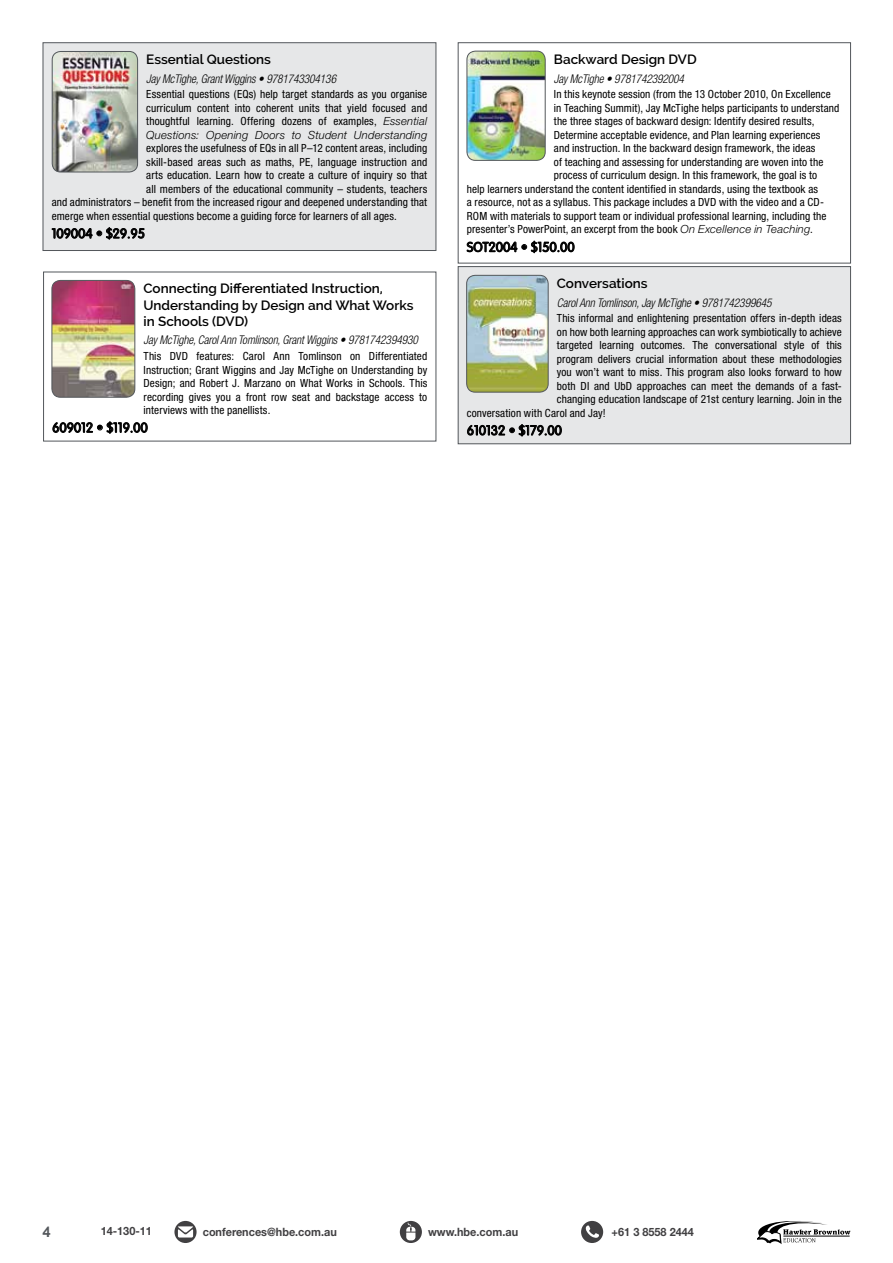
<style>
.page{position:relative;width:893px;height:1263px;background:#fff}
.page>*{position:absolute;margin:0;border:0;box-sizing:border-box;transform-origin:0 0}
.t1{font:700 15px "Raleway";color:#53575b}
.t2{font:600 13.5px/16.2px "Raleway";color:#000}
.t3{font:300 13.5px "VAG Rounded";color:#000}
.t4{font:italic 300 condensed 12px "Helvetica Neue LT Std";letter-spacing:-.01em;color:#000;scale:.95 1}
.t5{font:700 11.55px "Helvetica Neue LT Std";color:#414042;scale:.95 1}
.t6{font:condensed 11.25px/13.5px "Helvetica Neue LT Std";letter-spacing:.01em;color:#000;text-align:justify}
.s1{font-weight:300;font-style:italic;font-stretch:normal}
</style>
<div class="page">
<svg style="left:581px;top:1221px;width:22px;height:22px"></svg>
<svg style="left:400px;top:1221px;width:22px;height:22px"></svg>
<svg style="left:174px;top:1221px;width:23px;height:22px"></svg>
<svg style="left:757px;top:1221px;width:93px;height:23px"></svg>
<hr style="left:783px;top:1236px;width:67px;height:1px;background:#000">
<svg style="left:467px;top:240px;width:107px;height:13px"></svg>
<div style="left:458px;top:43px;width:393px;height:220px;border:1px solid #53575b"></div>
<img style="left:467px;top:51px;width:78px;height:109px">
<div style="left:467px;top:51px;width:78px;height:110px;border:1px solid #53575b;border-radius:9px"></div>
<div style="left:458px;top:267px;width:392px;height:177px;background:#e6e7e8"></div>
<svg style="left:467px;top:424px;width:95px;height:12px"></svg>
<div style="left:458px;top:266px;width:393px;height:178px;border:1px solid #53575b"></div>
<img style="left:467px;top:275px;width:81px;height:117px">
<div style="left:466px;top:275px;width:82px;height:117px;border:1px solid #53575b;border-radius:9px"></div>
<div style="left:43px;top:43px;width:393px;height:207px;background:#e6e7e8"></div>
<svg style="left:52px;top:227px;width:92px;height:12px"></svg>
<div style="left:43px;top:43px;width:393px;height:208px;border:1px solid #53575b"></div>
<img style="left:52px;top:51px;width:86px;height:121px">
<div style="left:52px;top:51px;width:86px;height:121px;border:1px solid #53575b;border-radius:9px"></div>
<svg style="left:53px;top:422px;width:94px;height:11px"></svg>
<img style="left:52px;top:280px;width:83px;height:117px">
<div style="left:52px;top:280px;width:83px;height:117px;border:1px solid #53575b;border-radius:9px"></div>
<p class="t2" style="left:146px;top:51px;width:126px">Essential Questions</p>
<p class="t4" style="left:146px;top:72px;width:201px">Jay McTighe, Grant Wiggins • 9781743304136</p>
<p class="t6" style="left:146px;top:88px;width:282px">Essential questions (EQs) help target standards as you organise curriculum content into coherent units that yield focused and thoughtful learning. Offering dozens of examples, <span class="s1">Essential Questions: Opening Doors to Student Understanding</span></p>
<p class="t6" style="left:146px;top:142px;width:282px">explores the usefulness of EQs in all P–12 content areas, including</p>
<p class="t6" style="left:146px;top:155px;width:282px">skill-based areas such as maths, PE, language instruction and</p>
<p class="t6" style="left:146px;top:169px;width:282px">arts education. Learn how to create a culture of inquiry so that</p>
<p class="t6" style="left:146px;top:182px;width:282px">all members of the educational community – students, teachers</p>
<p class="t6" style="left:52px;top:196px;width:377px">and administrators – benefit from the increased rigour and deepened understanding that</p>
<p class="t6" style="left:52px;top:209px;width:347px">emerge when essential questions become a guiding force for learners of all ages.</p>
<p class="t3" style="left:52px;top:226px;width:95px">109004 • $29.95</p>
<p class="t2" style="left:144px;top:281px;width:271px">Connecting Differentiated Instruction,<br>Understanding by Design and What Works in Schools (DVD)</p>
<p class="t4" style="left:144px;top:333px;width:290px">Jay McTighe, Carol Ann Tomlinson, Grant Wiggins • 9781742394930</p>
<p class="t6" style="left:144px;top:349px;width:285px">This DVD features: Carol Ann Tomlinson on Differentiated Instruction; Grant Wiggins and Jay McTighe on Understanding by Design; and Robert J. Marzano on What Works in Schools. This recording gives you a front row seat and backstage access to interviews with the panellists.</p>
<p class="t3" style="left:52px;top:420px;width:97px">609012 • $119.00</p>
<p class="t2" style="left:554px;top:51px;width:144px">Backward Design DVD</p>
<p class="t4" style="left:554px;top:72px;width:139px">Jay McTighe • 9781742392004</p>
<p class="t6" style="left:554px;top:88px;width:278px">In this keynote session (from the 13 October 2010, On Excellence</p>
<p class="t6" style="left:554px;top:101px;width:287px">in Teaching Summit), Jay McTighe helps participants to understand</p>
<p class="t6" style="left:554px;top:115px;width:262px">the three stages of backward design: Identify desired results,</p>
<p class="t6" style="left:554px;top:128px;width:268px">Determine acceptable evidence, and Plan learning experiences</p>
<p class="t6" style="left:554px;top:142px;width:263px">and instruction. In the backward design framework, the ideas</p>
<p class="t6" style="left:554px;top:155px;width:271px">of teaching and assessing for understanding are woven into the</p>
<p class="t6" style="left:554px;top:169px;width:265px">process of curriculum design. In this framework, the goal is to</p>
<p class="t6" style="left:467px;top:182px;width:353px">help learners understand the content identified in standards, using the textbook as</p>
<p class="t6" style="left:467px;top:196px;width:359px">a resource, not as a syllabus. This package includes a DVD with the video and a CD-</p>
<p class="t6" style="left:467px;top:209px;width:361px">ROM with materials to support team or individual professional learning, including the</p>
<p class="t6" style="left:467px;top:223px;width:347px">presenter’s PowerPoint, an excerpt from the book <span class="s1">On Excellence in Teaching</span>.</p>
<p class="t3" style="left:467px;top:239px;width:109px">SOT2004 • $150.00</p>
<p class="t2" style="left:557px;top:275px;width:92px">Conversations</p>
<p class="t4" style="left:557px;top:295px;width:227px">Carol Ann Tomlinson, Jay McTighe • 9781742399645</p>
<p class="t6" style="left:557px;top:311px;width:286px">This informal and enlightening presentation offers in-depth ideas</p>
<p class="t6" style="left:557px;top:325px;width:286px">on how both learning approaches can work symbiotically to achieve</p>
<p class="t6" style="left:557px;top:338px;width:286px">targeted learning outcomes. The conversational style of this</p>
<p class="t6" style="left:557px;top:352px;width:286px">program delivers crucial information about these methodologies</p>
<p class="t6" style="left:557px;top:365px;width:286px">you won’t want to miss. This program also looks forward to how</p>
<p class="t6" style="left:557px;top:379px;width:286px">both DI and UbD approaches can meet the demands of a fast-</p>
<p class="t6" style="left:557px;top:392px;width:286px">changing education landscape of 21st century learning. Join in the</p>
<p class="t6" style="left:467px;top:406px;width:140px">conversation with Carol and Jay!</p>
<p class="t3" style="left:467px;top:423px;width:97px">610132 • $179.00</p>
<h1 class="t1" style="left:43px;top:1221px;width:10px">4</h1>
<p class="t5" style="left:101px;top:1224px;width:56px">14-130-11</p>
<p class="t5" style="left:203px;top:1225px;width:143px">conferences@hbe.com.au</p>
<p class="t5" style="left:428px;top:1225px;width:96px">www.hbe.com.au</p>
<p class="t5" style="left:612px;top:1225px;width:88px">+61 3 8558 2444</p>
</div>
